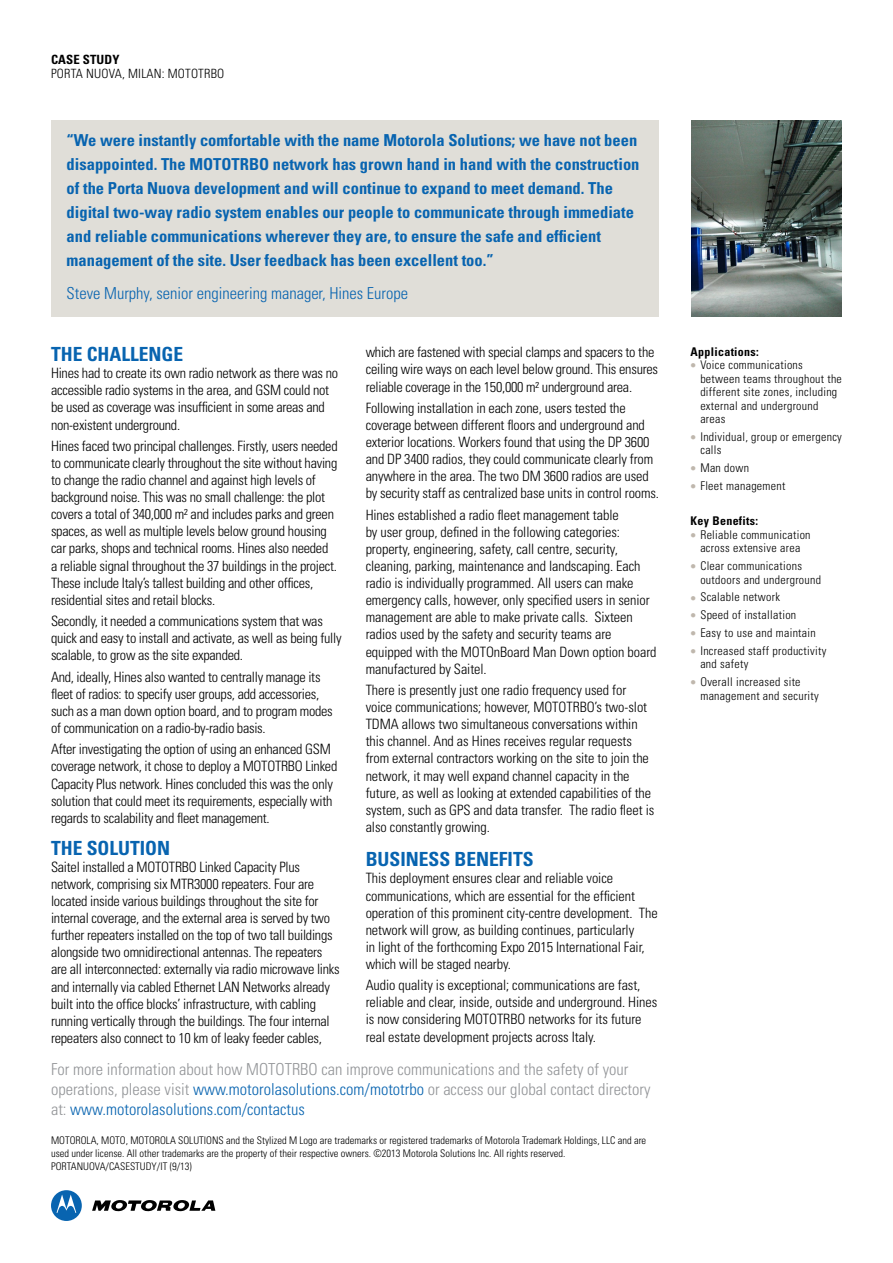
<style>
.page{position:relative;width:893px;height:1263px;background:#fff}
.page>*{position:absolute;margin:0;border:0;box-sizing:border-box;transform-origin:0 0}
.t1{font:700 condensed 19.5px "Univers LT Std";color:#0864b0}
.t2{font:700 condensed 16.5px/24px "Univers LT Std";color:#0864b0}
.t3{font:300 condensed 16.5px/19.8px "Univers LT Std";color:#939598}
.t4{font:300 condensed 16.5px "Univers LT Std";color:#0864b0}
.t5{font:300 condensed 14.25px/17.1px "Univers LT Std";letter-spacing:-.015em;color:#000}
.t6{font:300 condensed 12.75px "Univers LT Std";letter-spacing:.015em;color:#000}
.t7{font:700 condensed 12.75px "Univers LT Std";letter-spacing:.01em;color:#000}
.t8{font:300 condensed 12px/13.5px "Univers LT Std";letter-spacing:.025em;color:#000}
.t9{font:700 condensed 12px "Univers LT Std";letter-spacing:.025em;color:#000}
.t10{font:300 condensed 10.5px/12.6px "Univers LT Std";color:#000}
.s1{color:#0864b0}
.s2{color:#bfb7ad}
</style>
<div class="page">
<svg style="left:92px;top:1200px;width:123px;height:12px"></svg>
<div style="left:51px;top:1190px;width:31px;height:31px;background:#0864b0;border-radius:50%"></div>
<svg style="left:57px;top:1194px;width:19px;height:19px"></svg>
<div style="left:51px;top:120px;width:608px;height:197px;background:#e0ded8"></div>
<img style="left:691px;top:120px;width:151px;height:197px">
<p class="t7" style="left:51px;top:52px;width:70px">CASE STUDY</p>
<p class="t6" style="left:51px;top:65px;width:175px">PORTA NUOVA, MILAN: MOTOTRBO</p>
<p class="t2" style="left:67px;top:128px;width:574px">“We were instantly comfortable with the name Motorola Solutions; we have not been disappointed. The MOTOTRBO network has grown hand in hand with the construction of the Porta Nuova development and will continue to expand to meet demand. The digital two-way radio system enables our people to communicate through immediate and reliable communications wherever they are, to ensure the safe and efficient management of the site. User feedback has been excellent too.”</p>
<p class="t4" style="left:67px;top:283px;width:343px">Steve Murphy, senior engineering manager, Hines Europe</p>
<h1 class="t1" style="left:51px;top:342px;width:134px">THE CHALLENGE</h1>
<p class="t5" style="left:51px;top:365px;width:289px">Hines had to create its own radio network as there was no accessible radio systems in the area, and GSM could not be used as coverage was insufficient in some areas and non-existent underground.</p>
<p class="t5" style="left:51px;top:437px;width:288px">Hines faced two principal challenges. Firstly, users needed to communicate clearly throughout the site without having to change the radio channel and against high levels of background noise. This was no small challenge: the plot covers a total of 340,000 m² and includes parks and green spaces, as well as multiple levels below ground housing car parks, shops and technical rooms. Hines also needed a reliable signal throughout the 37 buildings in the project.<br>These include Italy’s tallest building and other offices, residential sites and retail blocks.</p>
<p class="t5" style="left:51px;top:613px;width:292px">Secondly, it needed a communications system that was quick and easy to install and activate, as well as being fully scalable, to grow as the site expanded.</p>
<p class="t5" style="left:51px;top:668px;width:283px">And, ideally, Hines also wanted to centrally manage its fleet of radios: to specify user groups, add accessories, such as a man down option board, and to program modes of communication on a radio-by-radio basis.</p>
<p class="t5" style="left:51px;top:741px;width:288px">After investigating the option of using an enhanced GSM coverage network, it chose to deploy a MOTOTRBO Linked Capacity Plus network. Hines concluded this was the only solution that could meet its requirements, especially with regards to scalability and fleet management.</p>
<h1 class="t1" style="left:51px;top:836px;width:121px">THE SOLUTION</h1>
<p class="t5" style="left:51px;top:858px;width:290px">Saitel installed a MOTOTRBO Linked Capacity Plus network, comprising six MTR3000 repeaters. Four are located inside various buildings throughout the site for internal coverage, and the external area is served by two further repeaters installed on the top of two tall buildings alongside two omnidirectional antennas. The repeaters are all interconnected: externally via radio microwave links and internally via cabled Ethernet LAN Networks already built into the office blocks’ infrastructure, with cabling running vertically through the buildings. The four internal repeaters also connect to 10 km of leaky feeder cables,</p>
<p class="t5" style="left:366px;top:344px;width:294px">which are fastened with special clamps and spacers to the ceiling wire ways on each level below ground. This ensures reliable coverage in the 150,000 m² underground area.</p>
<p class="t5" style="left:366px;top:399px;width:295px">Following installation in each zone, users tested the coverage between different floors and underground and exterior locations. Workers found that using the DP 3600 and DP 3400 radios, they could communicate clearly from anywhere in the area. The two DM 3600 radios are used by security staff as centralized base units in control rooms.</p>
<p class="t5" style="left:366px;top:506px;width:292px">Hines established a radio fleet management table<br>by user group, defined in the following categories: property, engineering, safety, call centre, security, cleaning, parking, maintenance and landscaping. Each radio is individually programmed. All users can make emergency calls, however, only specified users in senior management are able to make private calls. Sixteen radios used by the safety and security teams are equipped with the MOTOnBoard Man Down option board manufactured by Saitel.</p>
<p class="t5" style="left:366px;top:681px;width:290px">There is presently just one radio frequency used for voice communications; however, MOTOTRBO’s two-slot TDMA allows two simultaneous conversations within this channel. And as Hines receives regular requests from external contractors working on the site to join the network, it may well expand channel capacity in the future, as well as looking at extended capabilities of the system, such as GPS and data transfer. The radio fleet is also constantly growing.</p>
<h1 class="t1" style="left:366px;top:847px;width:169px">BUSINESS BENEFITS</h1>
<p class="t5" style="left:366px;top:870px;width:293px">This deployment ensures clear and reliable voice communications, which are essential for the efficient operation of this prominent city-centre development. The network will grow, as building continues, particularly<br>in light of the forthcoming Expo 2015 International Fair, which will be staged nearby.</p>
<p class="t5" style="left:366px;top:977px;width:293px">Audio quality is exceptional; communications are fast, reliable and clear, inside, outside and underground. Hines is now considering MOTOTRBO networks for its future real estate development projects across Italy.</p>
<p class="t3" style="left:51px;top:1059px;width:601px">For more information about how MOTOTRBO can improve communications and the safety of your operations, please visit <span class="s1">www.motorolasolutions.com/mototrbo</span> or access our global contact directory at: <span class="s1">www.motorolasolutions.com/contactus</span></p>
<p class="t10" style="left:51px;top:1134px;width:597px">MOTOROLA, MOTO, MOTOROLA SOLUTIONS and the Stylized M Logo are trademarks or registered trademarks of Motorola Trademark Holdings, LLC and are used under license. All other trademarks are the property of their respective owners. ©2013 Motorola Solutions Inc. All rights reserved.<br>PORTANUOVA/CASESTUDY/IT (9/13)</p>
<p class="t9" style="left:691px;top:344px;width:70px">Applications:</p>
<p class="t8" style="left:700px;top:358px;width:143px;text-indent:-10px"><span class="s2">●</span> Voice communications between teams throughout the different site zones, including external and underground areas</p>
<p class="t8" style="left:700px;top:430px;width:143px;text-indent:-10px"><span class="s2">●</span> Individual, group or emergency calls</p>
<p class="t8" style="left:691px;top:461px;width:60px"><span class="s2">●</span> Man down</p>
<p class="t8" style="left:691px;top:479px;width:96px"><span class="s2">●</span> Fleet management</p>
<p class="t9" style="left:691px;top:514px;width:69px">Key Benefits:</p>
<p class="t8" style="left:691px;top:528px;width:122px;text-align:center"><span class="s2">●</span> Reliable communication across extensive area</p>
<p class="t8" style="left:700px;top:559px;width:122px;text-indent:-10px"><span class="s2">●</span> Clear communications outdoors and underground</p>
<p class="t8" style="left:691px;top:590px;width:91px"><span class="s2">●</span> Scalable network</p>
<p class="t8" style="left:691px;top:608px;width:107px"><span class="s2">●</span> Speed of installation</p>
<p class="t8" style="left:691px;top:626px;width:127px"><span class="s2">●</span> Easy to use and maintain</p>
<p class="t8" style="left:700px;top:644px;width:128px;text-indent:-10px"><span class="s2">●</span> Increased staff productivity and safety</p>
<p class="t8" style="left:700px;top:675px;width:120px;text-indent:-10px"><span class="s2">●</span> Overall increased site management and security</p>
</div>
